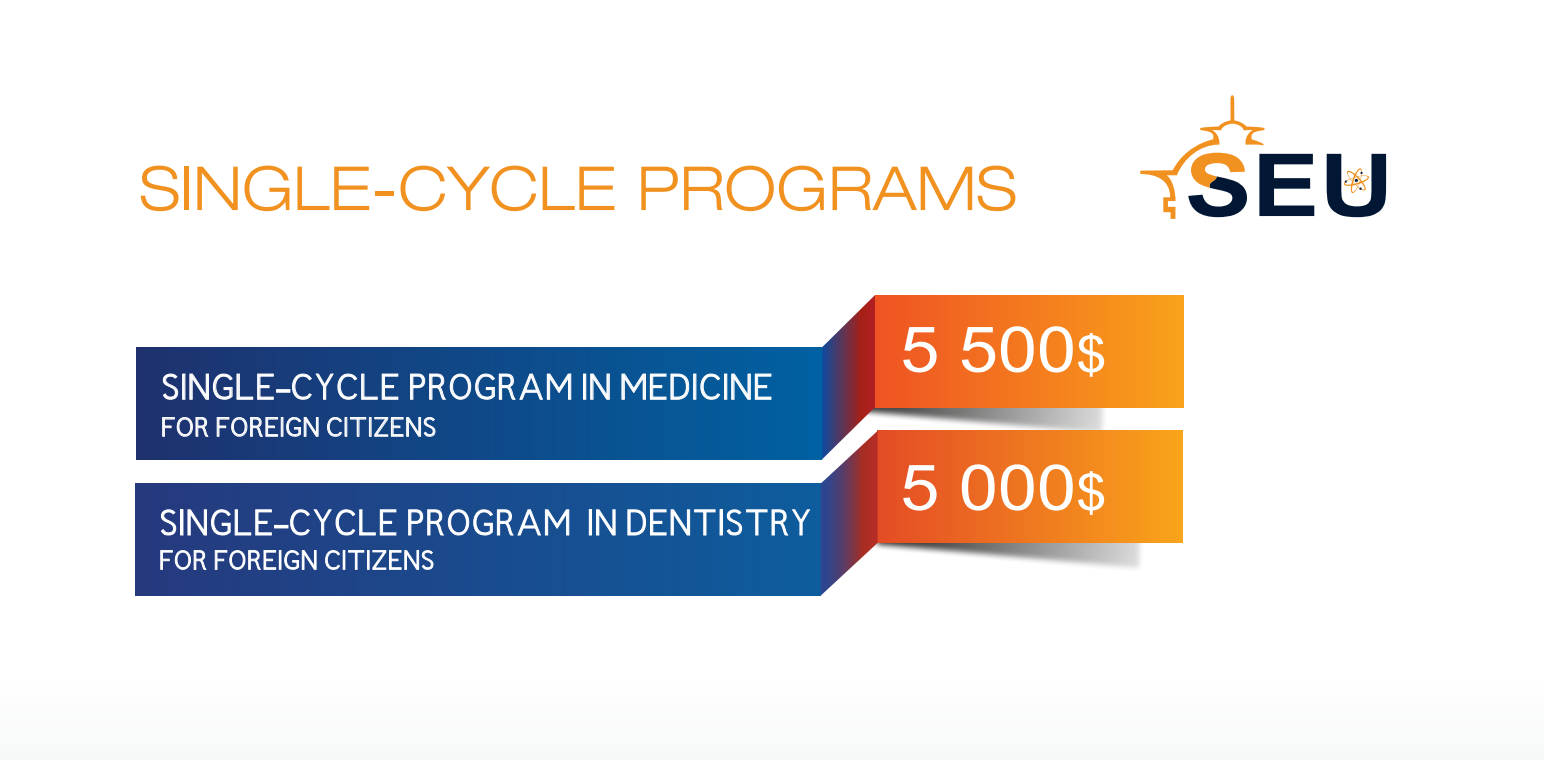
<style>
.page{position:relative;width:1544px;height:760px;background:#fff}
.page>*{position:absolute;margin:0;border:0;box-sizing:border-box;transform-origin:0 0}
.t1{font:63.23px "Arial";color:#fff;scale:1.11 1}
.t2{font:60.75px "BPGLE Studio 02 Caps";color:#f19120}
.t3{font:38.02px "BPG Nino Mtavruli";color:#fff;scale:1.05 1}
.t4{font:28.35px "BPG Nino Mtavruli";color:#fff;scale:1.05 1}
.s1{font-size:49.5px}
</style>
<div class="page">
<svg style="left:1140px;top:95px;width:246px;height:124px"></svg>
<img style="left:877px;top:407px;width:231px;height:24px">
<div style="left:136px;top:348px;width:685px;height:112px;background:linear-gradient(to right,#1f316e,#0061a2)"></div>
<div style="left:875px;top:295px;width:308px;height:112px;background:linear-gradient(to right,#ef5323,#f9a21a)"></div>
<svg style="left:163px;top:373px;width:15px;height:27px"></svg>
<div style="left:182px;top:374px;width:3px;height:25px;border:1px solid #fff"></div>
<svg style="left:189px;top:373px;width:85px;height:27px;background:#4b6292"></svg>
<div style="left:276px;top:389px;width:14px;height:3px;border:1px solid #fff"></div>
<svg style="left:292px;top:373px;width:106px;height:27px;background:#3e6194"></svg>
<svg style="left:410px;top:373px;width:161px;height:27px;background:#4270a2"></svg>
<div style="left:583px;top:374px;width:3px;height:25px;border:1px solid #fff"></div>
<svg style="left:590px;top:373px;width:20px;height:27px"></svg>
<svg style="left:621px;top:373px;width:68px;height:27px;background:#427dae"></svg>
<div style="left:693px;top:374px;width:3px;height:25px;border:1px solid #fff"></div>
<svg style="left:700px;top:373px;width:20px;height:27px"></svg>
<div style="left:724px;top:374px;width:3px;height:25px;border:1px solid #fff"></div>
<svg style="left:731px;top:373px;width:40px;height:27px"></svg>
<svg style="left:162px;top:417px;width:47px;height:20px"></svg>
<svg style="left:217px;top:417px;width:101px;height:20px;background:#5d75a0"></svg>
<svg style="left:327px;top:417px;width:108px;height:20px;background:#5677a3"></svg>
<img style="left:877px;top:543px;width:264px;height:26px">
<div style="left:135px;top:483px;width:685px;height:112px;background:linear-gradient(to right,#283b7e,#0f5e9e)"></div>
<div style="left:877px;top:431px;width:305px;height:112px;background:linear-gradient(to right,#e44c25,#f9a41a)"></div>
<svg style="left:161px;top:509px;width:15px;height:26px"></svg>
<svg style="left:187px;top:509px;width:209px;height:26px"></svg>
<svg style="left:408px;top:509px;width:161px;height:26px"></svg>
<svg style="left:596px;top:509px;width:19px;height:26px"></svg>
<svg style="left:627px;top:509px;width:88px;height:26px"></svg>
<svg style="left:726px;top:509px;width:84px;height:26px"></svg>
<svg style="left:160px;top:550px;width:47px;height:20px"></svg>
<svg style="left:215px;top:550px;width:101px;height:20px"></svg>
<svg style="left:325px;top:550px;width:108px;height:20px"></svg>
<svg style="left:820px;top:295px;width:57px;height:300px"></svg>
<h2 class="t2" style="left:139px;top:163px;width:879px">SINGLE-CYCLE PROGRAMS</h2>
<p class="t3" style="left:161px;top:371px;width:585px">SINGLE-CYCLE PROGRAM IN MEDICINE</p>
<p class="t4" style="left:161px;top:415px;width:264px">FOR FOREIGN CITIZENS</p>
<h1 class="t1" style="left:900px;top:306px;width:187px">5 500<span class="s1">$</span></h1>
<h1 class="t1" style="left:900px;top:444px;width:187px">5 000<span class="s1">$</span></h1>
</div>
